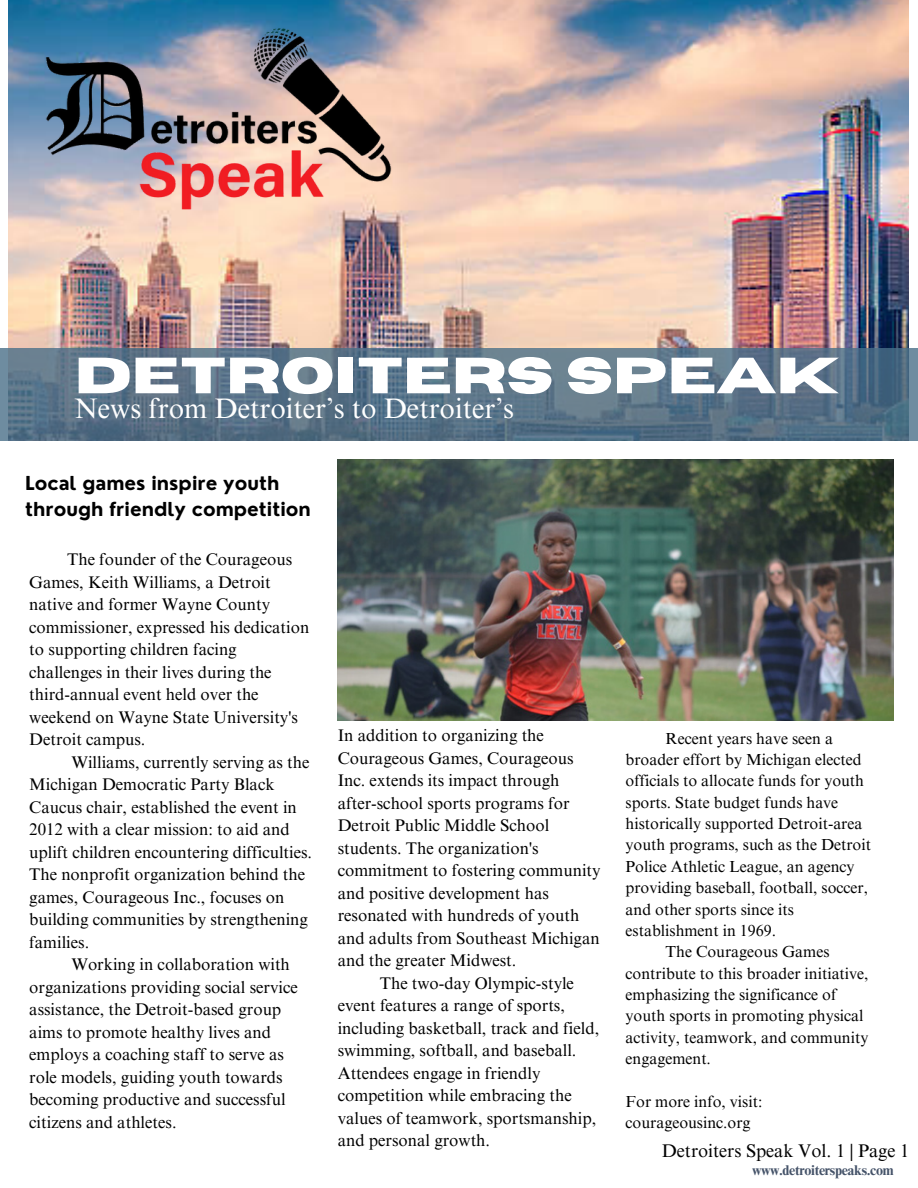
<style>
.page{position:relative;width:918px;height:1188px;background:#fff}
.page>*{position:absolute;margin:0;border:0;box-sizing:border-box;transform-origin:0 0}
.t1{font:700 50.85px "Horizon";color:#fff}
.t2{font:28.2px "Times NRMT Pro";color:#fff}
.t3{font:700 18.75px/25.8px "Nourd";color:#000}
.t4{font:18.3px "Times NRMT Pro";color:#000}
.t5{font:16.8px/22.5px "Times NRMT Pro";color:#000}
.t6{font:16.05px/21.3px "Times NRMT Pro";color:#000}
.t7{font:700 14.1px "Times NRMT Pro";letter-spacing:-.025em;color:#455369}
</style>
<div class="page">
<img style="left:9px;top:0;width:900px;height:348px">
<svg style="left:0;top:348px;width:918px;height:93px;background:#597387"></svg>
<img style="left:338px;top:459px;width:555px;height:261px">
<img style="left:18px;top:8px;width:402px;height:227px">
<p class="t1" style="left:75px;top:351px;width:766px">DETROITERS SPEAK</p>
<p class="t2" style="left:75px;top:398px;width:441px">News from Detroiter’s to Detroiter’s</p>
<p class="t3" style="left:25px;top:470px;width:287px">Local games inspire youth through friendly competition</p>
<p class="t5" style="left:29px;top:550px;width:282px;text-indent:38px">The founder of the Courageous<br>Games, Keith Williams, a Detroit native and former Wayne County commissioner, expressed his dedication to supporting children facing challenges in their lives during the third-annual event held over the weekend on Wayne State University's<br>Detroit campus.</p>
<p class="t5" style="left:29px;top:753px;width:284px;text-indent:42px">Williams, currently serving as the Michigan Democratic Party Black Caucus chair, established the event in 2012 with a clear mission: to aid and uplift children encountering difficulties.<br>The nonprofit organization behind the games, Courageous Inc., focuses on building communities by strengthening families.</p>
<p class="t5" style="left:29px;top:955px;width:270px;text-indent:42px">Working in collaboration with organizations providing social service assistance, the Detroit-based group aims to promote healthy lives and employs a coaching staff to serve as role models, guiding youth towards becoming productive and successful citizens and athletes.</p>
<p class="t5" style="left:338px;top:727px;width:264px">In addition to organizing the<br>Courageous Games, Courageous<br>Inc. extends its impact through after-school sports programs for<br>Detroit Public Middle School students. The organization's commitment to fostering community and positive development has resonated with hundreds of youth and adults from Southeast Michigan and the greater Midwest.</p>
<p class="t5" style="left:338px;top:974px;width:263px;text-indent:42px">The two-day Olympic-style event features a range of sports, including basketball, track and field, swimming, softball, and baseball.<br>Attendees engage in friendly competition while embracing the values of teamwork, sportsmanship, and personal growth.</p>
<p class="t6" style="left:626px;top:730px;width:247px;text-indent:40px">Recent years have seen a broader effort by Michigan elected officials to allocate funds for youth sports. State budget funds have historically supported Detroit-area youth programs, such as the Detroit<br>Police Athletic League, an agency providing baseball, football, soccer, and other sports since its establishment in 1969.</p>
<p class="t6" style="left:626px;top:943px;width:245px;text-indent:40px">The Courageous Games contribute to this broader initiative, emphasizing the significance of youth sports in promoting physical activity, teamwork, and community engagement.</p>
<p class="t6" style="left:626px;top:1093px;width:138px">For more info, visit: courageousinc.org</p>
<p class="t4" style="left:662px;top:1144px;width:249px">Detroiters Speak Vol. 1 | Page 1</p>
<p class="t7" style="left:752px;top:1165px;width:143px">www.detroiterspeaks.com</p>
</div>
